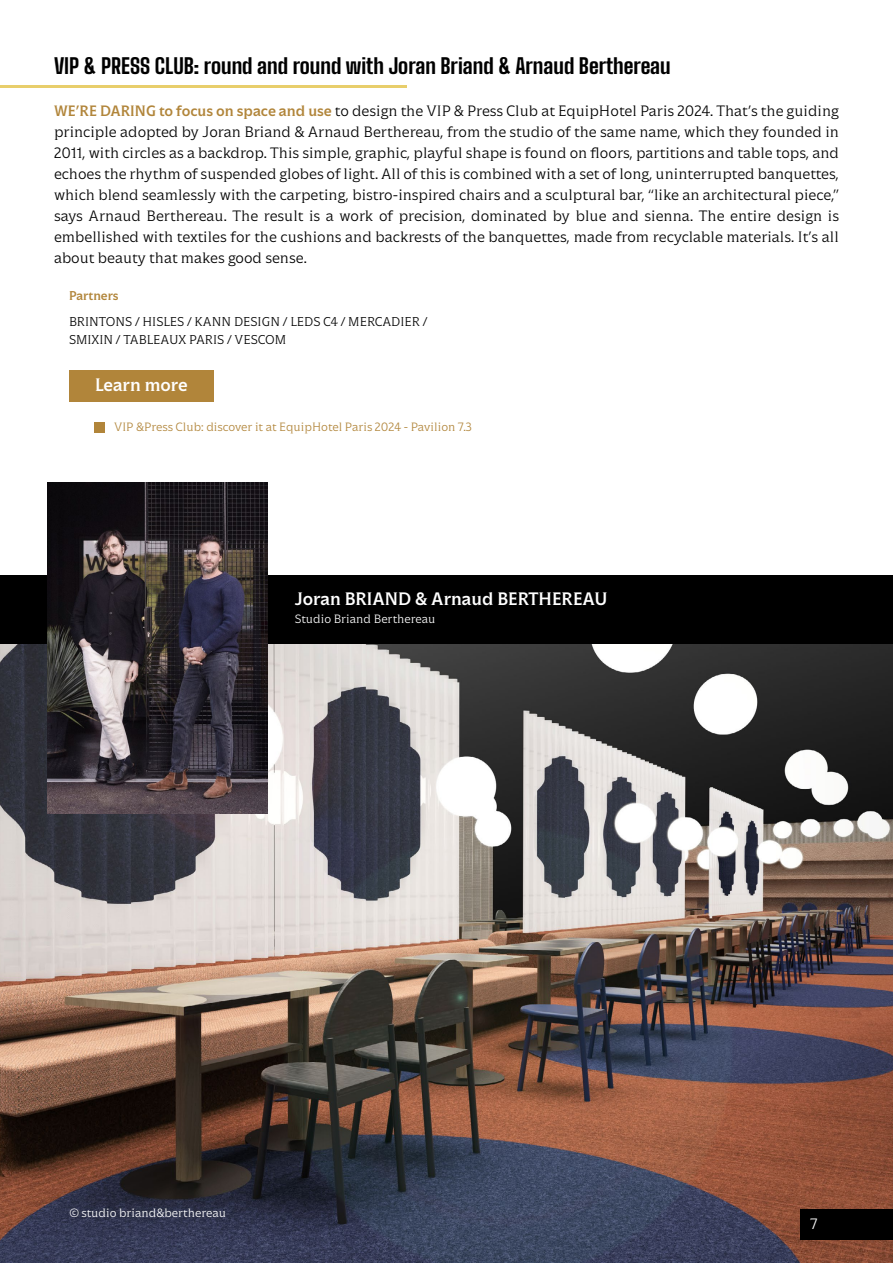
<style>
.page{position:relative;width:893px;height:1263px;background:#fff}
.page>*{position:absolute;margin:0;border:0;box-sizing:border-box;transform-origin:0 0}
.t1{font:800 21px "Big Shoulders Text";color:#000}
.t2{font:500 18px "Roman Grotesque";color:#fff}
.t3{font:300 15px/21px "Roman Grotesque";color:#000;text-align:justify}
.t4{font:300 15px "Roman Grotesque";color:#fff}
.t5{font:300 12.75px/18px "Roman Grotesque";color:#000}
.t6{font:500 12.75px "Roman Grotesque";color:#b1853a}
.t7{font:300 12px "Roman Grotesque";color:#b1853a}
.t8{font:300 12px "Roman Grotesque";color:#fff}
.s1{font-weight:500;color:#b1853a}
</style>
<div class="page">
<div style="left:0;top:575px;width:893px;height:77px;background:#000"></div>
<hr style="left:0;top:85px;width:407px;height:3px;background:#e8ce6b">
<div style="left:69px;top:370px;width:145px;height:31px;background:#b1853a"></div>
<div style="left:94px;top:422px;width:11px;height:11px;background:#b1853a"></div>
<img style="left:0;top:644px;width:893px;height:619px">
<div style="left:800px;top:1209px;width:93px;height:30px;background:#000"></div>
<img style="left:47px;top:483px;width:221px;height:330px">
<h1 class="t1" style="left:54px;top:49px;width:618px">VIP &amp; PRESS CLUB: round and round with Joran Briand &amp; Arnaud Berthereau</h1>
<p class="t3" style="left:54px;top:100px;width:787px"><span class="s1">WE’RE DARING to focus on space and use</span> to design the VIP &amp; Press Club at EquipHotel Paris 2024. That’s the guiding principle adopted by Joran Briand &amp; Arnaud Berthereau, from the studio of the same name, which they founded in 2011, with circles as a backdrop. This simple, graphic, playful shape is found on floors, partitions and table tops, and echoes the rhythm of suspended globes of light. All of this is combined with a set of long, uninterrupted banquettes, which blend seamlessly with the carpeting, bistro-inspired chairs and a sculptural bar, “like an architectural piece,” says Arnaud Berthereau. The result is a work of precision, dominated by blue and sienna. The entire design is embellished with textiles for the cushions and backrests of the banquettes, made from recyclable materials. It’s all about beauty that makes good sense.</p>
<p class="t6" style="left:69px;top:288px;width:51px">Partners</p>
<p class="t5" style="left:69px;top:313px;width:360px">BRINTONS / HISLES / KANN DESIGN / LEDS C4 / MERCADIER /<br>SMIXIN / TABLEAUX PARIS / VESCOM</p>
<p class="t2" style="left:95px;top:374px;width:94px">Learn more</p>
<p class="t7" style="left:114px;top:420px;width:360px">VIP &amp;Press Club: discover it at EquipHotel Paris 2024 - Pavilion 7.3</p>
<p class="t2" style="left:295px;top:588px;width:314px">Joran BRIAND &amp; Arnaud BERTHEREAU</p>
<p class="t8" style="left:295px;top:612px;width:142px">Studio Briand Berthereau</p>
<p class="t8" style="left:69px;top:1205px;width:159px">© studio briand&amp;berthereau</p>
<p class="t4" style="left:810px;top:1215px;width:8px">7</p>
</div>
